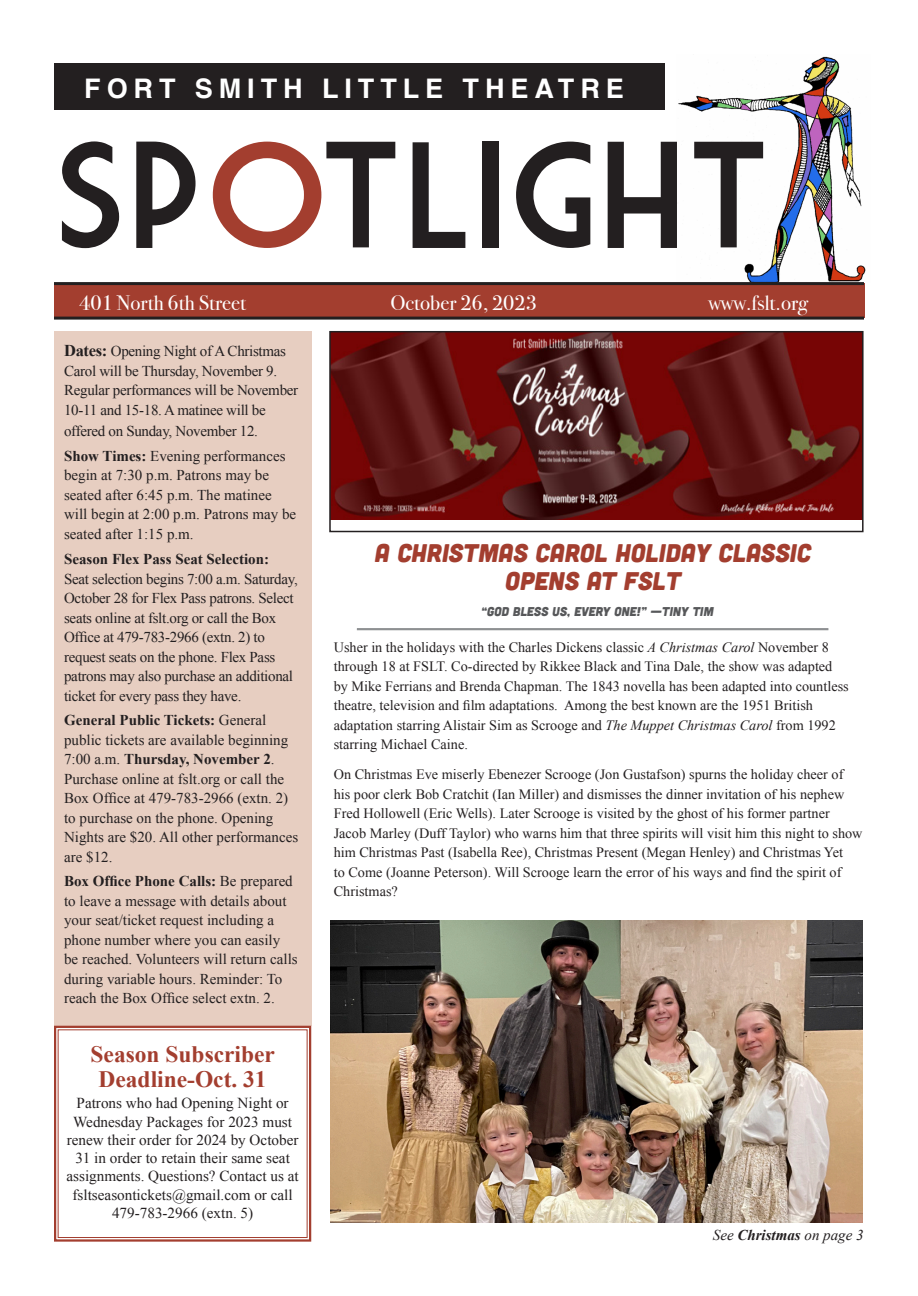
<style>
.page{position:relative;width:918px;height:1296px;background:#fff}
.page>*{position:absolute;margin:0;border:0;box-sizing:border-box;transform-origin:0 0}
.t1{font:147px "Market Deco";color:#231f20}
.t2{font:700 27px "Helvetica";letter-spacing:.22em;color:#fff}
.t3{font:italic 25.5px/27.3px "Cubano";color:#a33e2f;text-align:center}
.t4{font:700 23.4px/25.2px "Times New Roman";color:#a33e2f;text-align:center}
.t5{font:21px "Bodoni Svty Two ITCTT";color:#fff}
.t6{font:15.15px/18.1px "Times New Roman";color:#231f20;text-align:center}
.t7{font:15px/19.5px "Times New Roman";color:#231f20}
.t8{font:15px/19.5px "Times New Roman";letter-spacing:-.02em;color:#231f20}
.t9{font:italic 15px "Times New Roman";color:#231f20}
.t10{font:14.25px/19.5px "Times New Roman";color:#231f20}
.t11{font:italic 12.75px "Cubano";color:#57585a}
.s1{color:#a33e2f}
.s2{font-weight:700;font-size:16.5px}
.s3{font-weight:700}
.s4{font-style:italic}
</style>
<div class="page">
<div style="left:54px;top:284px;width:810px;height:34px;background:#a33e2f"></div>
<img style="left:678px;top:56px;width:188px;height:226px">
<div style="left:54px;top:332px;width:257px;height:694px;background:#e7cec1"></div>
<div style="left:54px;top:63px;width:610px;height:47px;background:#231f20"></div>
<hr style="left:54px;top:282px;width:810px;height:3px;background:#231f20">
<hr style="left:54px;top:317px;width:810px;height:3px;background:#231f20">
<svg style="left:54px;top:1025px;width:258px;height:217px"></svg>
<img style="left:330px;top:920px;width:533px;height:302px">
<hr style="left:357px;top:628px;width:471px;height:1px;background:#787a7d">
<hr style="left:357px;top:629px;width:471px;height:1px;background:#787a7d">
<img style="left:332px;top:334px;width:529px;height:185px">
<div style="left:329px;top:331px;width:535px;height:201px;border:2px solid #231f20"></div>
<p class="t2" style="left:84px;top:72px;width:541px">FORT SMITH LITTLE THEATRE</p>
<p class="t1" style="left:53px;top:114px;width:720px">Sp<span class="s1">o</span>tlight</p>
<p class="t5" style="left:79px;top:285px;width:168px">401 North 6th Street</p>
<p class="t5" style="left:390px;top:285px;width:148px">October 26, 2023</p>
<p class="t5" style="left:708px;top:285px;width:101px">www.fslt.org</p>
<p class="t8" style="left:64px;top:341px;width:236px"><span class="s2">Dates:</span> Opening Night of A Christmas Carol will be Thursday, November 9.<br>Regular performances will be November 10-11 and 15-18. A matinee will be</p>
<p class="t8" style="left:64px;top:421px;width:195px">offered on Sunday, November 12.</p>
<p class="t7" style="left:64px;top:446px;width:234px"><span class="s3">Show Times:</span> Evening performances begin at 7:30 p.m. Patrons may be seated after 6:45 p.m. The matinee will begin at 2:00 p.m. Patrons may be seated after 1:15 p.m.</p>
<p class="t8" style="left:64px;top:549px;width:235px"><span class="s3">Season Flex Pass Seat Selection:<br></span>Seat selection begins 7:00 a.m. Saturday, October 28 for Flex Pass patrons. Select seats online at fslt.org or call the Box Office at 479-783-2966 (extn. 2) to request seats on the phone. Flex Pass patrons may also purchase an additional ticket for every pass they have.</p>
<p class="t7" style="left:64px;top:710px;width:236px"><span class="s3">General Public Tickets:</span> General public tickets are available beginning<br>7:00 a.m. <span class="s3">Thursday, November 2</span>.<br>Purchase online at fslt.org or call the<br>Box Office at 479-783-2966 (extn. 2) to purchase on the phone. Opening<br>Nights are $20. All other performances are $12.</p>
<p class="t7" style="left:64px;top:871px;width:235px"><span class="s3">Box Office Phone Calls:</span> Be prepared to leave a message with details about your seat/ticket request including a phone number where you can easily be reached. Volunteers will return calls during variable hours. Reminder: To reach the Box Office select extn. 2.</p>
<p class="t3" style="left:374px;top:539px;width:443px">A CHRISTMAS CAROL HOLIDAY CLASSIC<br>OPENS AT FSLT</p>
<p class="t11" style="left:481px;top:604px;width:236px">“GOD BLESS US, EVERY ONE!” —TINY TIM</p>
<p class="t10" style="left:334px;top:637px;width:517px">Usher in the holidays with the Charles Dickens classic <span class="s4">A Christmas Carol</span> November 8 through 18 at FSLT. Co-directed by Rikkee Black and Tina Dale, the show was adapted by Mike Ferrians and Brenda Chapman. The 1843 novella has been adapted into countless theatre, television and film adaptations. Among the best known are the 1951 British adaptation starring Alistair Sim as Scrooge and <span class="s4">The Muppet Christmas Carol</span> from 1992 starring Michael Caine.</p>
<p class="t10" style="left:334px;top:765px;width:530px">On Christmas Eve miserly Ebenezer Scrooge (Jon Gustafson) spurns the holiday cheer of his poor clerk Bob Cratchit (Ian Miller) and dismisses the dinner invitation of his nephew Fred Hollowell (Eric Wells). Later Scrooge is visited by the ghost of his former partner Jacob Marley (Duff Taylor) who warns him that three spirits will visit him this night to show him Christmas Past (Isabella Ree), Christmas Present (Megan Henley) and Christmas Yet<br>to Come (Joanne Peterson). Will Scrooge learn the error of his ways and find the spirit of Christmas?</p>
<p class="t4" style="left:91px;top:1041px;width:186px">Season Subscriber<br>Deadline-Oct. 31</p>
<p class="t6" style="left:66px;top:1094px;width:234px">Patrons who had Opening Night or Wednesday Packages for 2023 must renew their order for 2024 by October 31 in order to retain their same seat assignments. Questions? Contact us at fsltseasontickets@gmail.com or call 479-783-2966 (extn. 5)</p>
<p class="t9" style="left:713px;top:1224px;width:152px">See <span class="s3">Christmas</span> on page 3</p>
</div>
